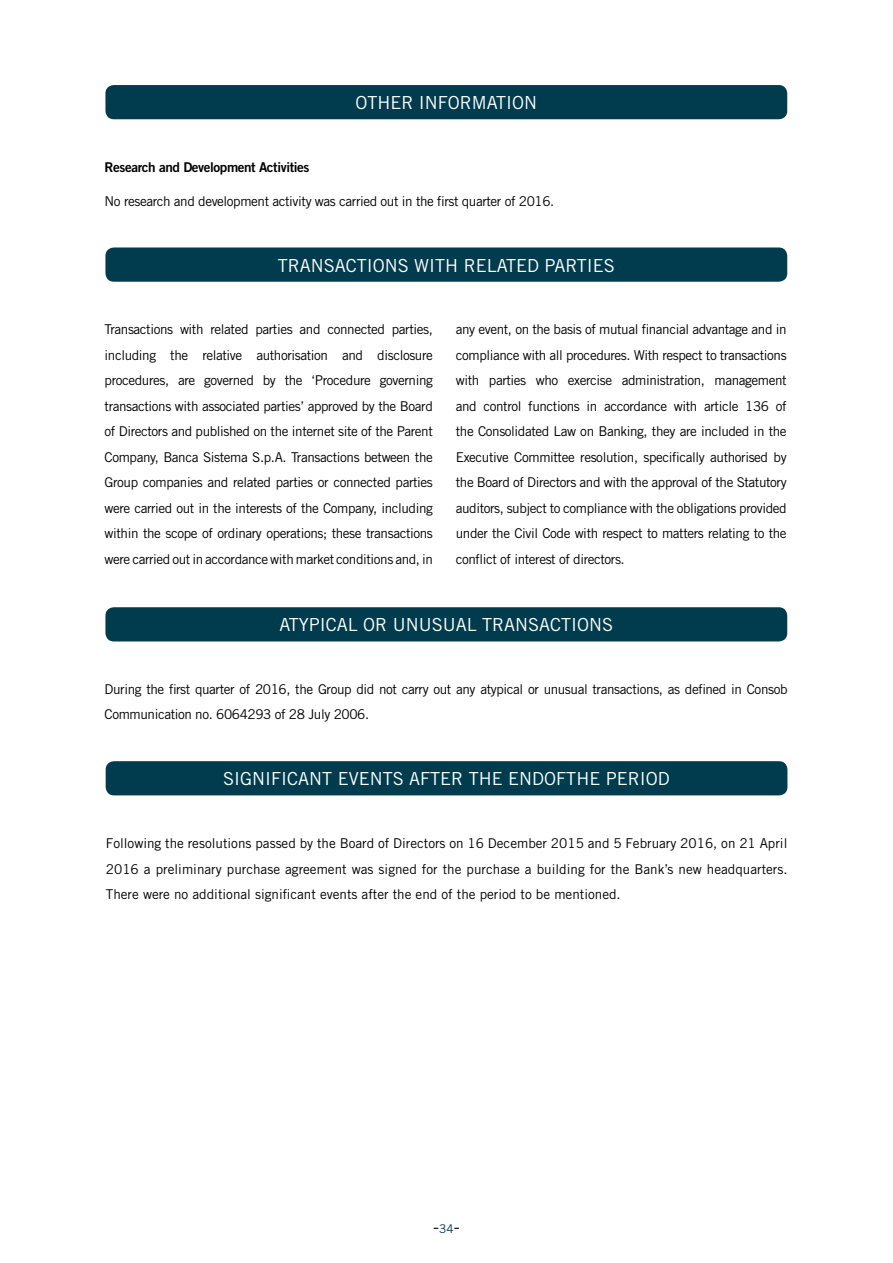
<style>
.page{position:relative;width:893px;height:1263px;background:#fff}
.page>*{position:absolute;margin:0;border:0;box-sizing:border-box;transform-origin:0 0}
.t1{font:18px "Trade Gothic LT Std";color:#fff}
.t2{font:18px "Trade Gothic LT Std";color:#000}
.t3{font:13.5px/25.5px "Trade Gothic LT Std";letter-spacing:-.03em;color:#000;text-align:justify}
.t4{font:13.5px "Trade Gothic LT Std Bd 2";letter-spacing:-.03em;color:#000}
.s1{font-size:12px;color:#003c4d}
</style>
<div class="page">
<div style="left:105px;top:85px;width:682px;height:34px;background:#003c4d;border-radius:9px"></div>
<div style="left:105px;top:607px;width:682px;height:34px;background:#003c4d;border-radius:9px"></div>
<div style="left:106px;top:761px;width:681px;height:34px;background:#003c4d;border-radius:9px"></div>
<div style="left:105px;top:247px;width:682px;height:35px;background:#003c4d;border-radius:9px"></div>
<h1 class="t1" style="left:355px;top:92px;width:183px">OTHER INFORMATION</h1>
<p class="t4" style="left:105px;top:159px;width:206px">Research and Development Activities</p>
<p class="t3" style="left:105px;top:188px;width:451px">No research and development activity was carried out in the first quarter of 2016.</p>
<h1 class="t1" style="left:278px;top:254px;width:339px">TRANSACTIONS WITH RELATED PARTIES</h1>
<p class="t3" style="left:105px;top:316px;width:330px">Transactions with related parties and connected parties, including the relative authorisation and disclosure procedures, are governed by the ‘Procedure governing transactions with associated parties’ approved by the Board of Directors and published on the internet site of the Parent Company, Banca Sistema S.p.A. Transactions between the Group companies and related parties or connected parties were carried out in the interests of the Company, including within the scope of ordinary operations; these transactions were carried out in accordance with market conditions and, in</p>
<p class="t3" style="left:456px;top:316px;width:332px">any event, on the basis of mutual financial advantage and in compliance with all procedures. With respect to transactions with parties who exercise administration, management and control functions in accordance with article 136 of the Consolidated Law on Banking, they are included in the Executive Committee resolution, specifically authorised by the Board of Directors and with the approval of the Statutory auditors, subject to compliance with the obligations provided under the Civil Code with respect to matters relating to the conflict of interest of directors.</p>
<h1 class="t1" style="left:279px;top:614px;width:335px">ATYPICAL OR UNUSUAL TRANSACTIONS</h1>
<p class="t3" style="left:105px;top:676px;width:684px">During the first quarter of 2016, the Group did not carry out any atypical or unusual transactions, as defined in Consob<br>Communication no. 6064293 of 28 July 2006.</p>
<h1 class="t1" style="left:223px;top:768px;width:448px">SIGNIFICANT EVENTS AFTER THE ENDOFTHE PERIOD</h1>
<p class="t3" style="left:106px;top:831px;width:683px">Following the resolutions passed by the Board of Directors on 16 December 2015 and 5 February 2016, on 21 April 2016 a preliminary purchase agreement was signed for the purchase a building for the Bank’s new headquarters.<br>There were no additional significant events after the end of the period to be mentioned.</p>
<h1 class="t2" style="left:433px;top:1216px;width:28px">-<span class="s1">34</span>-</h1>
</div>
